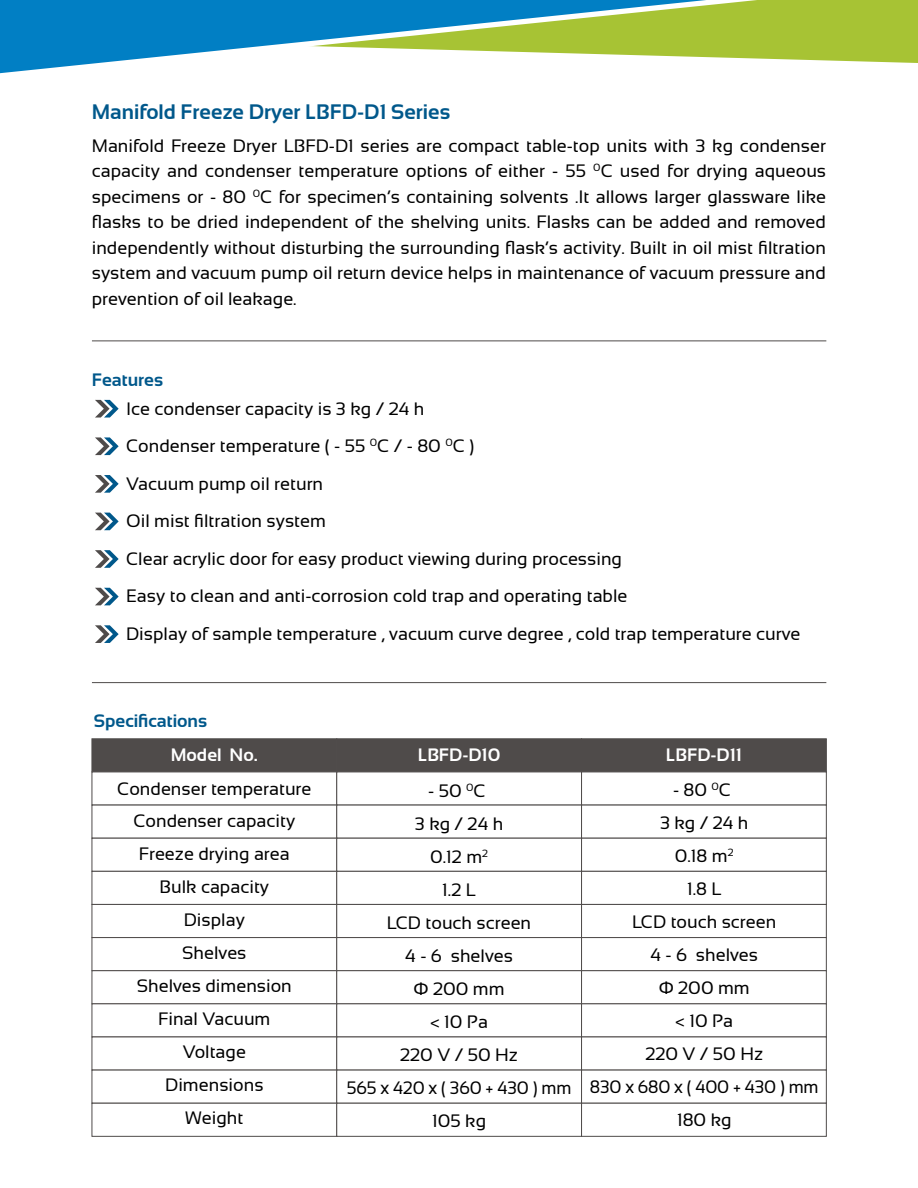
<style>
.page{position:relative;width:918px;height:1188px;background:#fff}
.page>*{position:absolute;margin:0;border:0;box-sizing:border-box;transform-origin:0 0}
.t1{font:700 21px "Sansation";color:#00588b}
.t2{font:18px/33px "Sansation";color:#000;text-align:center}
.t3{font:700 18px "Sansation";color:#fff}
.t4{font:700 18px "Sansation";color:#00588b}
</style>
<div class="page">
<div style="left:757px;top:0;width:161px;height:63px;background:#a7c334"></div>
<svg style="left:95px;top:400px;width:24px;height:18px"></svg>
<svg style="left:95px;top:437px;width:24px;height:18px"></svg>
<svg style="left:95px;top:475px;width:24px;height:18px"></svg>
<svg style="left:95px;top:513px;width:24px;height:17px"></svg>
<svg style="left:95px;top:550px;width:24px;height:18px"></svg>
<svg style="left:95px;top:588px;width:24px;height:17px"></svg>
<svg style="left:95px;top:625px;width:24px;height:18px"></svg>
<hr style="left:92px;top:341px;width:734px;height:1px;background:#4f4b4a">
<hr style="left:92px;top:682px;width:734px;height:1px;background:#4f4b4a">
<svg style="left:706px;top:0;width:51px;height:59px;background:#acc641"></svg>
<svg style="left:0;top:0;width:706px;height:73px"></svg>
<div style="left:92px;top:739px;width:245px;height:33px;background:#4f4b4a"></div>
<div style="left:337px;top:739px;width:245px;height:33px;background:#4f4b4a"></div>
<div style="left:581px;top:739px;width:246px;height:33px;background:#4f4b4a"></div>
<div style="left:92px;top:772px;width:245px;height:33px;background:#fff;border:1px solid #4f4b4a"></div>
<div style="left:337px;top:772px;width:245px;height:33px;background:#fff;border:1px solid #4f4b4a"></div>
<div style="left:581px;top:772px;width:246px;height:33px;background:#fff;border:1px solid #4f4b4a"></div>
<div style="left:92px;top:838px;width:245px;height:34px;background:#fff;border:1px solid #4f4b4a"></div>
<div style="left:337px;top:838px;width:245px;height:34px;background:#fff;border:1px solid #4f4b4a"></div>
<div style="left:581px;top:838px;width:246px;height:34px;background:#fff;border:1px solid #4f4b4a"></div>
<div style="left:92px;top:871px;width:245px;height:34px;background:#fff;border:1px solid #4f4b4a"></div>
<div style="left:337px;top:871px;width:245px;height:34px;background:#fff;border:1px solid #4f4b4a"></div>
<div style="left:581px;top:871px;width:246px;height:34px;background:#fff;border:1px solid #4f4b4a"></div>
<div style="left:92px;top:904px;width:245px;height:34px;background:#fff;border:1px solid #4f4b4a"></div>
<div style="left:337px;top:904px;width:245px;height:34px;background:#fff;border:1px solid #4f4b4a"></div>
<div style="left:581px;top:904px;width:246px;height:34px;background:#fff;border:1px solid #4f4b4a"></div>
<div style="left:92px;top:937px;width:245px;height:34px;background:#fff;border:1px solid #4f4b4a"></div>
<div style="left:337px;top:937px;width:245px;height:34px;background:#fff;border:1px solid #4f4b4a"></div>
<div style="left:581px;top:937px;width:246px;height:34px;background:#fff;border:1px solid #4f4b4a"></div>
<div style="left:92px;top:970px;width:245px;height:34px;background:#fff;border:1px solid #4f4b4a"></div>
<div style="left:337px;top:970px;width:245px;height:34px;background:#fff;border:1px solid #4f4b4a"></div>
<div style="left:581px;top:970px;width:246px;height:34px;background:#fff;border:1px solid #4f4b4a"></div>
<div style="left:92px;top:1004px;width:245px;height:33px;background:#fff;border:1px solid #4f4b4a"></div>
<div style="left:337px;top:1004px;width:245px;height:33px;background:#fff;border:1px solid #4f4b4a"></div>
<div style="left:581px;top:1004px;width:246px;height:33px;background:#fff;border:1px solid #4f4b4a"></div>
<div style="left:92px;top:1103px;width:245px;height:34px;background:#fff;border:1px solid #4f4b4a"></div>
<div style="left:337px;top:1103px;width:245px;height:34px;background:#fff;border:1px solid #4f4b4a"></div>
<div style="left:581px;top:1103px;width:246px;height:34px;background:#fff;border:1px solid #4f4b4a"></div>
<p class="t1" style="left:92px;top:100px;width:360px">Manifold Freeze Dryer LBFD-D1 Series</p>
<p class="t2" style="left:92px;top:133px;width:736px;line-height:25.5px;text-align:justify">Manifold Freeze Dryer LBFD-D1 series are compact table-top units with 3 kg condenser capacity and condenser temperature options of either - 55 <sup>0</sup>C used for drying aqueous specimens or - 80 <sup>0</sup>C for specimen’s containing solvents .It allows larger glassware like flasks to be dried independent of the shelving units. Flasks can be added and removed independently without disturbing the surrounding flask’s activity. Built in oil mist filtration system and vacuum pump oil return device helps in maintenance of vacuum pressure and prevention of oil leakage.</p>
<p class="t4" style="left:92px;top:369px;width:73px">Features</p>
<p class="t2" style="left:126px;top:390px;width:676px;line-height:37.5px;text-align:left">Ice condenser capacity is 3 kg / 24 h<br>Condenser temperature ( - 55 <sup>0</sup>C / - 80 <sup>0</sup>C )<br>Vacuum pump oil return<br>Oil mist filtration system<br>Clear acrylic door for easy product viewing during processing<br>Easy to clean and anti-corrosion cold trap and operating table<br>Display of sample temperature , vacuum curve degree , cold trap temperature curve</p>
<p class="t4" style="left:94px;top:710px;width:115px">Specifications</p>
<p class="t3" style="left:171px;top:745px;width:89px">Model No.</p>
<p class="t2" style="left:117px;top:772px;width:196px">Condenser temperature<br>Condenser capacity<br>Freeze drying area<br>Bulk capacity<br>Display<br>Shelves<br>Shelves dimension<br>Final Vacuum<br>Voltage<br>Dimensions<br>Weight</p>
<p class="t2" style="left:347px;top:774px;width:226px">- 50 <sup>0</sup>C<br>3 kg / 24 h<br>0.12 m<sup>2<br></sup>1.2 L<br>LCD touch screen<br>4 - 6 shelves<br>Φ 200 mm<br>&lt; 10 Pa<br>220 V / 50 Hz<br>565 x 420 x ( 360 + 430 ) mm<br>105 kg</p>
<p class="t2" style="left:590px;top:774px;width:230px">- 80 <sup>0</sup>C<br>3 kg / 24 h<br>0.18 m<sup>2<br></sup>1.8 L<br>LCD touch screen<br>4 - 6 shelves<br>Φ 200 mm<br>&lt; 10 Pa<br>220 V / 50 Hz<br>830 x 680 x ( 400 + 430 ) mm<br>180 kg</p>
<p class="t3" style="left:418px;top:745px;width:84px">LBFD-D10</p>
<p class="t3" style="left:666px;top:745px;width:77px">LBFD-D11</p>
</div>
